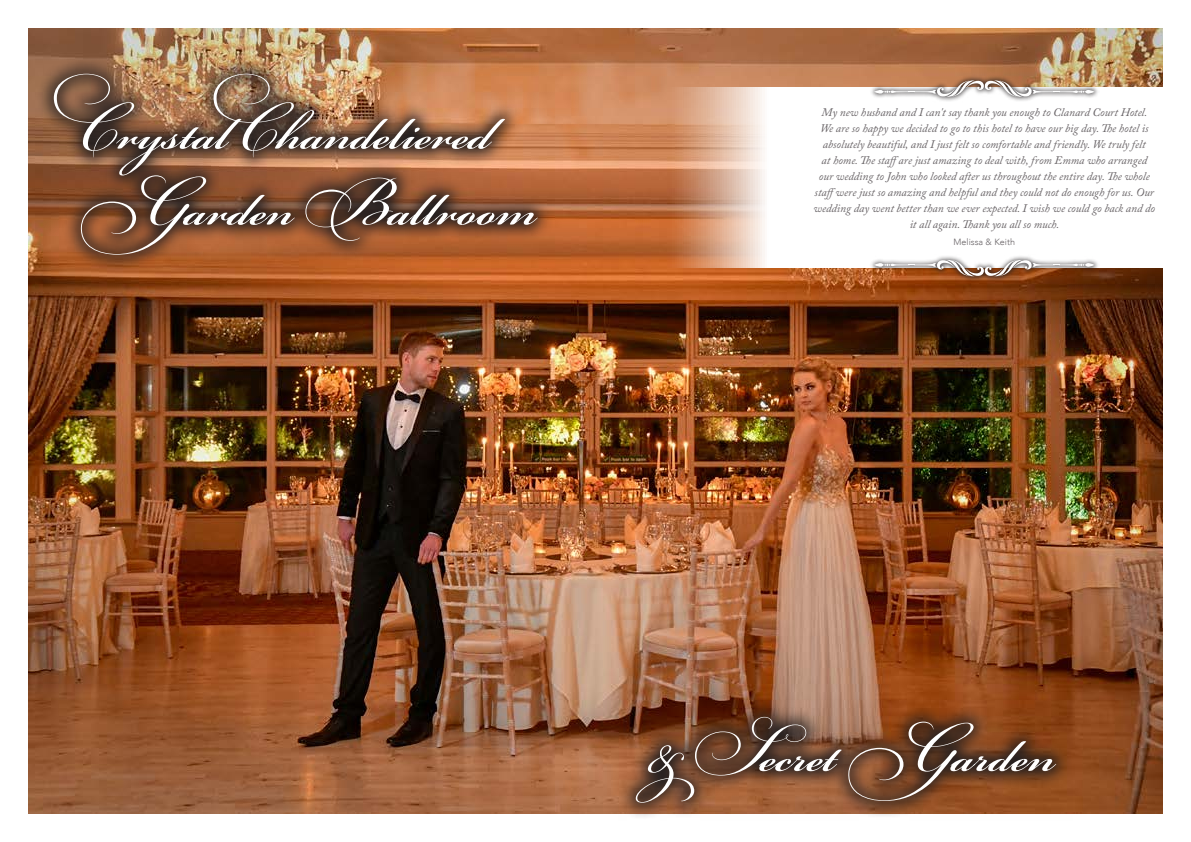
<style>
.page{position:relative;width:1191px;height:842px;background:#fff}
.page>*{position:absolute;margin:0;border:0;box-sizing:border-box;transform-origin:0 0}
.t1{font:600 67px/76px "Bickham Script Pro";color:#fff}
.t2{font:italic 11.5px/16px "Adobe Caslon Pro";color:#676265;text-align:center}
.t3{font:300 9px "Avenir";color:#676265}
</style>
<div class="page">
<img style="left:28px;top:28px;width:1134px;height:786px">
<svg style="left:596px;top:87px;width:566px;height:181px"></svg>
<img style="left:36px;top:56px;width:519px;height:217px">
<svg style="left:619px;top:699px;width:454px;height:118px;background:#7b4b30"></svg>
<div style="left:869px;top:254px;width:230px;height:28px;background:#231f20;opacity:.75"></div>
<svg style="left:874px;top:259px;width:220px;height:18px"></svg>
<div style="left:869px;top:75px;width:230px;height:28px;background:#231f20;opacity:.75"></div>
<svg style="left:874px;top:80px;width:220px;height:18px"></svg>
<h1 class="t1" style="left:79px;top:87px;width:459px">Crystal Chandeliered<br>Garden Ballroom</h1>
<p class="t2" style="left:813px;top:104px;width:343px">My new husband and I can't say thank you enough to Clanard Court Hotel.<br>We are so happy we decided to go to this hotel to have our big day. The hotel is absolutely beautiful, and I just felt so comfortable and friendly. We truly felt<br>at home. The staffare just amazing to deal with, from Emma who arranged our wedding to John who looked after us throughout the entire day. The whole staffwere just so amazing and helpful and they could not do enough for us. Our wedding day went better than we ever expected. I wish we could go back and do it all again. Thank you all so much.</p>
<p class="t3" style="left:953px;top:236px;width:63px">Melissa &amp; Keith</p>
<h1 class="t1" style="left:646px;top:709px;width:409px">&amp; Secret Garden</h1>
</div>
